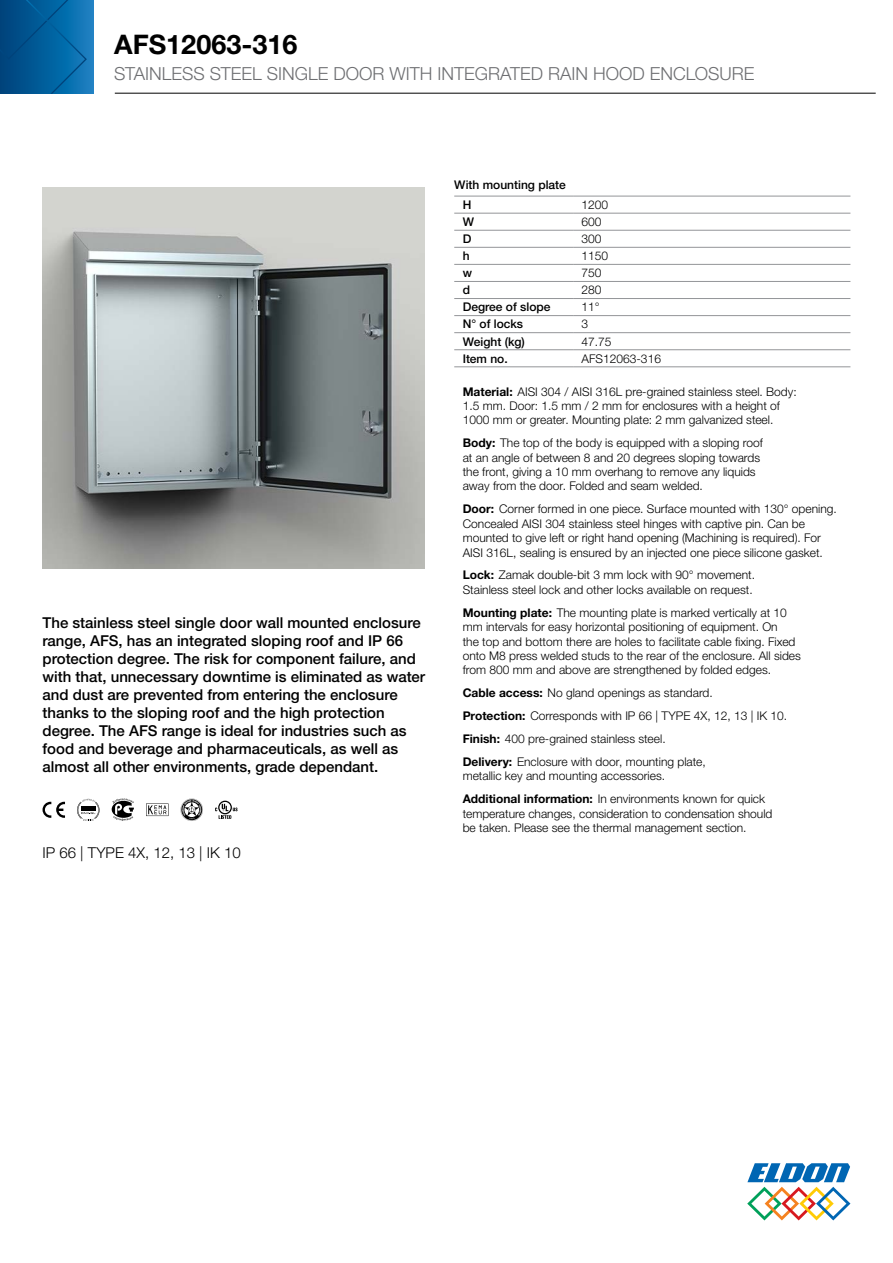
<style>
.page{position:relative;width:893px;height:1263px;background:#fff}
.page>*{position:absolute;margin:0;border:0;box-sizing:border-box;transform-origin:0 0}
.t1{font:700 27px "Helvetica Neue LTW1 G";color:#000}
.t2{font:300 18px "Helvetica Neue LTW1 G";color:#6d6e71}
.t3{font:500 15px/18px "Helvetica Neue LTW1 G";color:#000}
.t4{font:300 15px "Helvetica Neue LTW1 G";color:#000}
.t5{font:300 12px/14.4px "Helvetica Neue LTW1 G";color:#000}
.t6{font:500 12px/19.6px "Helvetica Neue LTW1 G";color:#000}
.s1{font-weight:700}
</style>
<div class="page">
<svg style="left:747px;top:1163px;width:103px;height:57px"></svg>
<div style="left:0;top:0;width:93px;height:94px;background:#1f7fc0"></div>
<svg style="left:0;top:0;width:87px;height:94px;background:#035d9a"></svg>
<hr style="left:115px;top:93px;width:761px;height:1px;background:#000">
<hr style="left:454px;top:196px;width:119px;height:1px;background:#939598">
<hr style="left:454px;top:213px;width:119px;height:1px;background:#939598">
<hr style="left:573px;top:196px;width:277px;height:1px;background:#939598">
<hr style="left:573px;top:213px;width:277px;height:1px;background:#939598">
<hr style="left:454px;top:230px;width:119px;height:1px;background:#939598">
<hr style="left:573px;top:230px;width:277px;height:1px;background:#939598">
<hr style="left:454px;top:247px;width:119px;height:1px;background:#939598">
<hr style="left:573px;top:247px;width:277px;height:1px;background:#939598">
<hr style="left:454px;top:264px;width:119px;height:1px;background:#939598">
<hr style="left:573px;top:264px;width:277px;height:1px;background:#939598">
<hr style="left:454px;top:281px;width:119px;height:1px;background:#939598">
<hr style="left:573px;top:281px;width:277px;height:1px;background:#939598">
<hr style="left:454px;top:298px;width:119px;height:1px;background:#939598">
<hr style="left:573px;top:298px;width:277px;height:1px;background:#939598">
<hr style="left:454px;top:315px;width:119px;height:1px;background:#939598">
<hr style="left:573px;top:315px;width:277px;height:1px;background:#939598">
<hr style="left:454px;top:332px;width:119px;height:1px;background:#939598">
<hr style="left:573px;top:332px;width:277px;height:1px;background:#939598">
<hr style="left:454px;top:349px;width:119px;height:1px;background:#939598">
<hr style="left:454px;top:367px;width:119px;height:1px;background:#939598">
<hr style="left:573px;top:349px;width:277px;height:1px;background:#939598">
<hr style="left:573px;top:367px;width:277px;height:1px;background:#939598">
<img style="left:43px;top:187px;width:381px;height:382px">
<svg style="left:43px;top:802px;width:22px;height:16px"></svg>
<svg style="left:77px;top:799px;width:23px;height:22px"></svg>
<svg style="left:112px;top:798px;width:22px;height:23px"></svg>
<svg style="left:146px;top:803px;width:23px;height:13px"></svg>
<svg style="left:181px;top:798px;width:22px;height:23px"></svg>
<svg style="left:215px;top:801px;width:23px;height:18px"></svg>
<h1 class="t1" style="left:114px;top:28px;width:185px">AFS12063-316</h1>
<h2 class="t2" style="left:114px;top:63px;width:642px">STAINLESS STEEL SINGLE DOOR WITH INTEGRATED RAIN HOOD ENCLOSURE</h2>
<p class="t3" style="left:43px;top:614px;width:384px">The stainless steel single door wall mounted enclosure range, AFS, has an integrated sloping roof and IP 66 protection degree. The risk for component failure, and with that, unnecessary downtime is eliminated as water and dust are prevented from entering the enclosure thanks to the sloping roof and the high protection degree. The AFS range is ideal for industries such as food and beverage and pharmaceuticals, as well as almost all other environments, grade dependant.</p>
<p class="t4" style="left:43px;top:843px;width:200px">IP 66 | TYPE 4X, 12, 13 | IK 10</p>
<p class="t6" style="left:463px;top:175px;width:105px;text-indent:-9px">With mounting plate<br>H</p>
<p class="t5" style="left:582px;top:197px;width:28px">1200</p>
<p class="t6" style="left:463px;top:212px;width:13px">W</p>
<p class="t5" style="left:582px;top:214px;width:22px">600</p>
<p class="t6" style="left:463px;top:229px;width:10px">D</p>
<p class="t5" style="left:582px;top:232px;width:22px">300</p>
<p class="t6" style="left:463px;top:246px;width:8px">h</p>
<p class="t5" style="left:582px;top:249px;width:28px">1150</p>
<p class="t6" style="left:463px;top:263px;width:11px">w</p>
<p class="t5" style="left:582px;top:266px;width:22px">750</p>
<p class="t6" style="left:463px;top:280px;width:9px">d</p>
<p class="t5" style="left:582px;top:283px;width:22px">280</p>
<p class="t6" style="left:463px;top:297px;width:89px">Degree of slope</p>
<p class="t5" style="left:582px;top:300px;width:20px">11°</p>
<p class="t6" style="left:463px;top:314px;width:62px">N° of locks</p>
<p class="t5" style="left:582px;top:317px;width:8px">3</p>
<p class="t6" style="left:463px;top:331px;width:64px">Weight (kg)</p>
<p class="t5" style="left:582px;top:334px;width:32px">47.75</p>
<p class="t6" style="left:463px;top:348px;width:47px">Item no.</p>
<p class="t5" style="left:582px;top:351px;width:81px">AFS12063-316</p>
<p class="t5" style="left:463px;top:384px;width:335px"><span class="s1">Material:</span> AISI 304 / AISI 316L pre-grained stainless steel. Body:<br>1.5 mm. Door: 1.5 mm / 2 mm for enclosures with a height of<br>1000 mm or greater. Mounting plate: 2 mm galvanized steel.</p>
<p class="t5" style="left:463px;top:436px;width:302px"><span class="s1">Body:</span> The top of the body is equipped with a sloping roof at an angle of between 8 and 20 degrees sloping towards the front, giving a 10 mm overhang to remove any liquids away from the door. Folded and seam welded.</p>
<p class="t5" style="left:463px;top:502px;width:376px"><span class="s1">Door:</span> Corner formed in one piece. Surface mounted with 130° opening.<br>Concealed AISI 304 stainless steel hinges with captive pin. Can be mounted to give left or right hand opening (Machining is required). For AISI 316L, sealing is ensured by an injected one piece silicone gasket.</p>
<p class="t5" style="left:463px;top:568px;width:294px"><span class="s1">Lock:</span> Zamak double-bit 3 mm lock with 90° movement.<br>Stainless steel lock and other locks available on request.</p>
<p class="t5" style="left:463px;top:605px;width:340px"><span class="s1">Mounting plate:</span> The mounting plate is marked vertically at 10 mm intervals for easy horizontal positioning of equipment. On<br>the top and bottom there are holes to facilitate cable fixing. Fixed onto M8 press welded studs to the rear of the enclosure. All sides from 800 mm and above are strengthened by folded edges.</p>
<p class="t5" style="left:463px;top:681px;width:326px;line-height:23px"><span class="s1">Cable access:</span> No gland openings as standard.<br><span class="s1">Protection:</span> Corresponds with IP 66 | TYPE 4X, 12, 13 | IK 10.<br><span class="s1">Finish:</span> 400 pre-grained stainless steel.<br><span class="s1">Delivery:</span> Enclosure with door, mounting plate,</p>
<p class="t5" style="left:463px;top:765px;width:304px;line-height:23px">metallic key and mounting accessories.<br><span class="s1">Additional information:</span> In environments known for quick</p>
<p class="t5" style="left:463px;top:806px;width:311px">temperature changes, consideration to condensation should be taken. Please see the thermal management section.</p>
</div>
